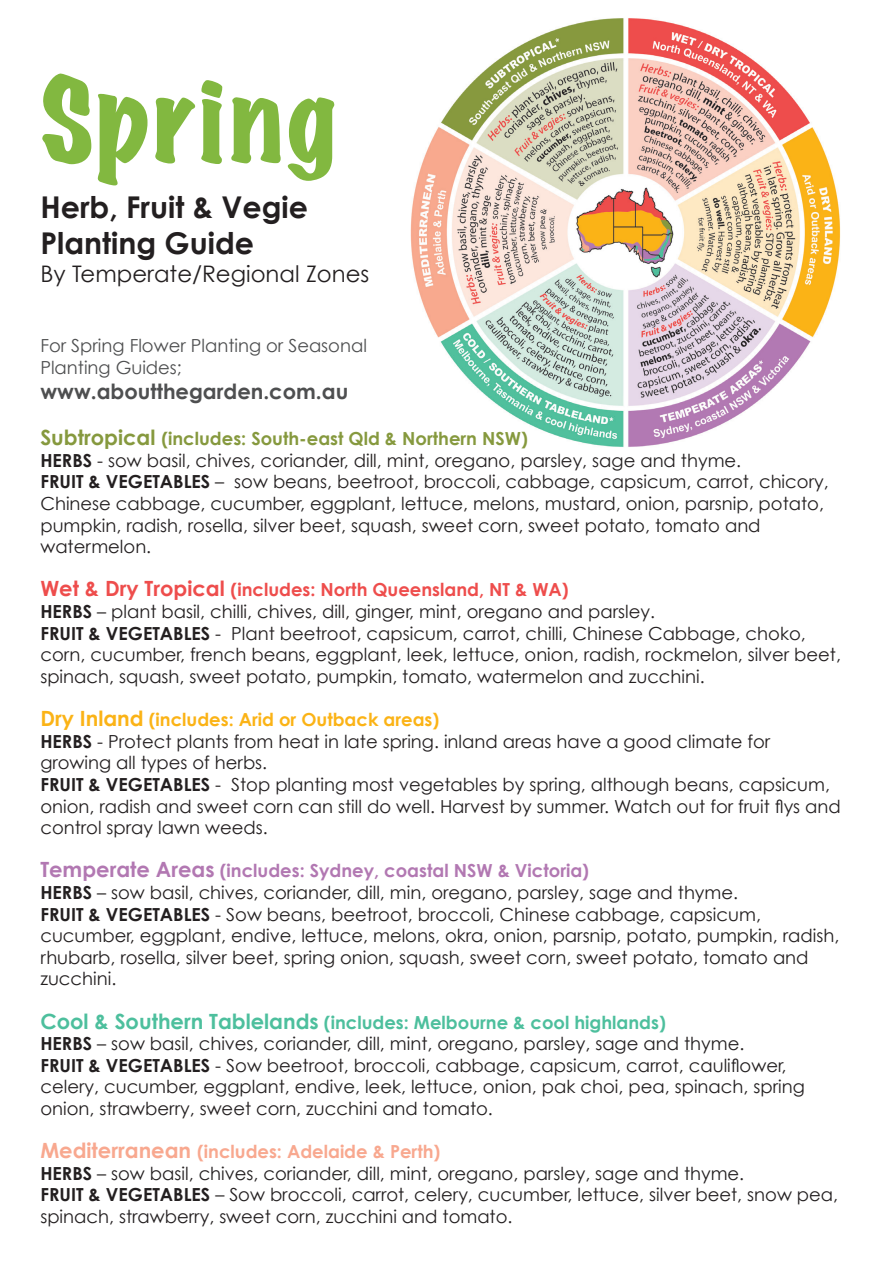
<style>
.page{position:relative;width:893px;height:1263px;background:#fff}
.page>*{position:absolute;margin:0;border:0;box-sizing:border-box;transform-origin:0 0}
.t1{font:expanded 105px "Marker Felt";letter-spacing:.035em;color:#82b840}
.t2{font:700 30px/36px "Century Gothic";color:#231f20}
.t3{font:22.8px "Century Gothic";color:#231f20}
.t4{font:700 21px "Century Gothic";color:#4e4f50}
.t5{font:18px/21.6px "Century Gothic";color:#231f20}
.t6{font:700 18px "Century Gothic";color:#4dbf9d}
.t7{font:700 18px "Century Gothic";color:#b278b2}
.t8{font:18px/21.6px "Century Gothic";color:#4e4f50}
.t9{font:700 18px "Century Gothic";color:#86993e}
.t10{font:700 18px "Century Gothic";color:#ee4d4c}
.t11{font:700 18px "Century Gothic";color:#fbb316}
.t12{font:700 18px "Century Gothic";color:#f8a88f}
.s1{font-size:21px}
.s2{font-weight:700}
</style>
<div class="page">
<img style="left:410px;top:18px;width:431px;height:429px">
<p class="t1" style="left:40px;top:37px;width:297px">Spring</p>
<p class="t2" style="left:40px;top:189px;width:269px">Herb, Fruit &amp; Vegie<br>Planting Guide</p>
<p class="t3" style="left:40px;top:259px;width:331px">By Temperate/Regional Zones</p>
<p class="t8" style="left:40px;top:334px;width:328px">For Spring Flower Planting or Seasonal<br>Planting Guides;</p>
<p class="t4" style="left:40px;top:378px;width:309px">www.aboutthegarden.com.au</p>
<p class="t9" style="left:40px;top:427px;width:489px"><span class="s1">Subtropical</span> (includes: South-east Qld &amp; Northern NSW)</p>
<p class="t5" style="left:40px;top:449px;width:702px"><span class="s2">HERBS</span> - sow basil, chives, coriander, dill, mint, oregano, parsley, sage and thyme.</p>
<p class="t5" style="left:40px;top:471px;width:790px"><span class="s2">FRUIT &amp; VEGETABLES</span> – sow beans, beetroot, broccoli, cabbage, capsicum, carrot, chicory,<br>Chinese cabbage, cucumber, eggplant, lettuce, melons, mustard, onion, parsnip, potato, pumpkin, radish, rosella, silver beet, squash, sweet corn, sweet potato, tomato and</p>
<p class="t5" style="left:40px;top:536px;width:112px">watermelon.</p>
<p class="t10" style="left:40px;top:579px;width:530px"><span class="s1">Wet &amp; Dry Tropical</span> (includes: North Queensland, NT &amp; WA)</p>
<p class="t5" style="left:40px;top:600px;width:616px"><span class="s2">HERBS</span> – plant basil, chilli, chives, dill, ginger, mint, oregano and parsley.</p>
<p class="t5" style="left:40px;top:622px;width:802px"><span class="s2">FRUIT &amp; VEGETABLES</span> - Plant beetroot, capsicum, carrot, chilli, Chinese Cabbage, choko, corn, cucumber, french beans, eggplant, leek, lettuce, onion, radish, rockmelon, silver beet, spinach, squash, sweet potato, pumpkin, tomato, watermelon and zucchini.</p>
<p class="t11" style="left:40px;top:708px;width:400px"><span class="s1">Dry Inland</span> (includes: Arid or Outback areas)</p>
<p class="t5" style="left:40px;top:730px;width:731px"><span class="s2">HERBS</span> - Protect plants from heat in late spring. inland areas have a good climate for</p>
<p class="t5" style="left:40px;top:752px;width:228px">growing all types of herbs.</p>
<p class="t5" style="left:40px;top:773px;width:802px"><span class="s2">FRUIT &amp; VEGETABLES</span> - Stop planting most vegetables by spring, although beans, capsicum, onion, radish and sweet corn can still do well. Harvest by summer. Watch out for fruit flys and control spray lawn weeds.</p>
<p class="t7" style="left:40px;top:859px;width:550px"><span class="s1">Temperate Areas</span> (includes: Sydney, coastal NSW &amp; Victoria)</p>
<p class="t5" style="left:40px;top:881px;width:699px"><span class="s2">HERBS</span> – sow basil, chives, coriander, dill, min, oregano, parsley, sage and thyme.</p>
<p class="t5" style="left:40px;top:903px;width:722px"><span class="s2">FRUIT &amp; VEGETABLES</span> - Sow beans, beetroot, broccoli, Chinese cabbage, capsicum,</p>
<p class="t5" style="left:40px;top:924px;width:800px">cucumber, eggplant, endive, lettuce, melons, okra, onion, parsnip, potato, pumpkin, radish, rhubarb, rosella, silver beet, spring onion, squash, sweet corn, sweet potato, tomato and</p>
<p class="t5" style="left:40px;top:968px;width:78px">zucchini.</p>
<p class="t6" style="left:40px;top:1011px;width:627px"><span class="s1">Cool &amp; Southern Tablelands</span> (includes: Melbourne &amp; cool highlands)</p>
<p class="t5" style="left:40px;top:1032px;width:705px"><span class="s2">HERBS</span> – sow basil, chives, coriander, dill, mint, oregano, parsley, sage and thyme.</p>
<p class="t5" style="left:40px;top:1054px;width:748px"><span class="s2">FRUIT &amp; VEGETABLES</span> - Sow beetroot, broccoli, cabbage, capsicum, carrot, cauliflower,</p>
<p class="t5" style="left:40px;top:1076px;width:766px">celery, cucumber, eggplant, endive, leek, lettuce, onion, pak choi, pea, spinach, spring</p>
<p class="t5" style="left:40px;top:1097px;width:454px">onion, strawberry, sweet corn, zucchini and tomato.</p>
<p class="t12" style="left:40px;top:1140px;width:402px"><span class="s1">Mediterranean</span> (includes: Adelaide &amp; Perth)</p>
<p class="t5" style="left:40px;top:1162px;width:705px"><span class="s2">HERBS</span> – sow basil, chives, coriander, dill, mint, oregano, parsley, sage and thyme.</p>
<p class="t5" style="left:40px;top:1184px;width:799px"><span class="s2">FRUIT &amp; VEGETABLES</span> – Sow broccoli, carrot, celery, cucumber, lettuce, silver beet, snow pea, spinach, strawberry, sweet corn, zucchini and tomato.</p>
</div>
